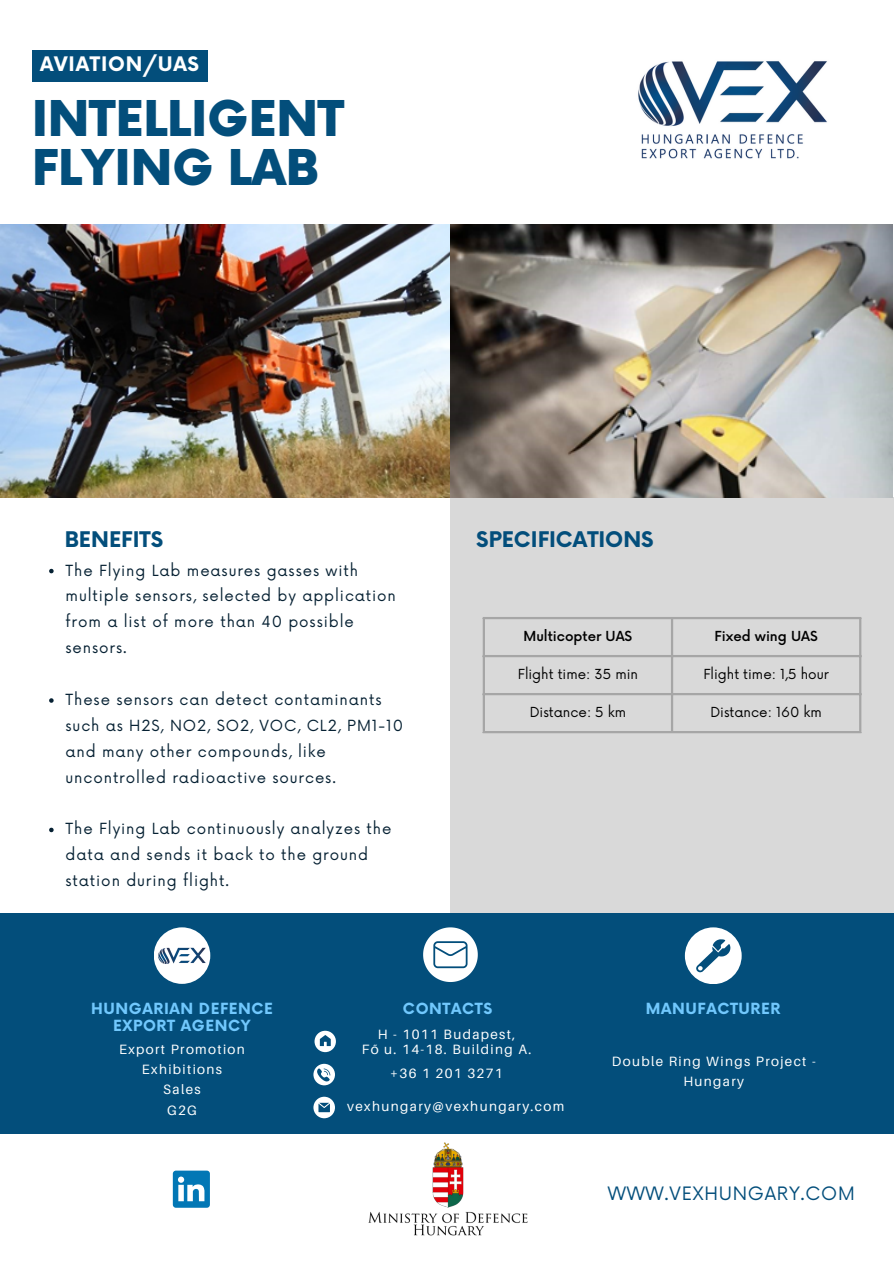
<style>
.page{position:relative;width:894px;height:1264px;background:#fff}
.page>*{position:absolute;margin:0;border:0;box-sizing:border-box;transform-origin:0 0}
.t1{font:900 48px "Now";color:#034e7b}
.t2{font:700 21px "Now";color:#034e7b}
.t3{font:700 19.5px "Now";letter-spacing:.04em;color:#fff}
.t4{font:18px "Now";letter-spacing:.04em;color:#034e7b}
.t5{font:15px/25.8px "Now";letter-spacing:.06em;color:#062133}
.t6{font:700 15px "Now";letter-spacing:.04em;color:#71c8fd}
.t7{font:13.5px/20.2px "Aileron";letter-spacing:.1em;color:#fff;text-align:center}
.t8{font:13.5px "Now";color:#000}
.t9{font:500 13.5px "Now";color:#000}
</style>
<div class="page">
<div style="left:450px;top:497px;width:443px;height:416px;background:#d9d9d9"></div>
<div style="left:0;top:913px;width:893px;height:220px;background:#034e7b"></div>
<div style="left:154px;top:927px;width:56px;height:56px;background:#fff;border-radius:50%"></div>
<img style="left:638px;top:61px;width:189px;height:98px">
<hr style="left:482px;top:619px;width:3px;height:112px;background:#a6a6a6">
<hr style="left:670px;top:619px;width:3px;height:112px;background:#a6a6a6">
<hr style="left:858px;top:619px;width:3px;height:112px;background:#a6a6a6">
<hr style="left:482px;top:617px;width:379px;height:2px;background:#a6a6a6">
<hr style="left:482px;top:655px;width:379px;height:2px;background:#a6a6a6">
<hr style="left:482px;top:693px;width:379px;height:2px;background:#a6a6a6">
<hr style="left:482px;top:731px;width:379px;height:2px;background:#a6a6a6">
<img style="left:349px;top:1133px;width:196px;height:103px">
<svg style="left:314px;top:1030px;width:22px;height:22px"></svg>
<svg style="left:313px;top:1096px;width:22px;height:22px"></svg>
<img style="left:158px;top:947px;width:48px;height:17px">
<svg style="left:173px;top:1170px;width:37px;height:37px"></svg>
<svg style="left:423px;top:927px;width:54px;height:55px"></svg>
<svg style="left:684px;top:927px;width:57px;height:56px"></svg>
<svg style="left:313px;top:1063px;width:22px;height:22px"></svg>
<img style="left:0;top:225px;width:892px;height:272px">
<svg style="left:49px;top:569px;width:5px;height:4px"></svg>
<svg style="left:49px;top:698px;width:5px;height:4px"></svg>
<svg style="left:49px;top:827px;width:5px;height:5px"></svg>
<div style="left:32px;top:50px;width:176px;height:31px;background:#034e7b"></div>
<p class="t3" style="left:40px;top:53px;width:161px">AVIATION/UAS</p>
<p class="t1" style="left:32px;top:93px;width:313px">INTELLIGENT</p>
<p class="t1" style="left:32px;top:141px;width:289px">FLYING LAB</p>
<p class="t2" style="left:65px;top:528px;width:100px">BENEFITS</p>
<p class="t5" style="left:66px;top:558px;width:332px">The Flying Lab measures gasses with multiple sensors, selected by application from a list of more than 40 possible sensors.</p>
<p class="t5" style="left:66px;top:687px;width:339px">These sensors can detect contaminants such as H2S, NO2, SO2, VOC, CL2, PM1-10 and many other compounds, like uncontrolled radioactive sources.</p>
<p class="t5" style="left:66px;top:817px;width:327px">The Flying Lab continuously analyzes the data and sends it back to the ground station during flight.</p>
<p class="t2" style="left:476px;top:528px;width:179px">SPECIFICATIONS</p>
<p class="t9" style="left:523px;top:628px;width:110px">Multicopter UAS</p>
<p class="t9" style="left:714px;top:628px;width:105px">Fixed wing UAS</p>
<p class="t8" style="left:517px;top:666px;width:122px">Flight time: 35 min</p>
<p class="t8" style="left:703px;top:666px;width:127px">Flight time: 1,5 hour</p>
<p class="t8" style="left:529px;top:704px;width:98px">Distance: 5 km</p>
<p class="t8" style="left:710px;top:704px;width:113px">Distance: 160 km</p>
<p class="t6" style="left:91px;top:1000px;width:183px">HUNGARIAN DEFENCE</p>
<p class="t6" style="left:113px;top:1017px;width:139px">EXPORT AGENCY</p>
<p class="t7" style="left:119px;top:1038px;width:127px">Export Promotion</p>
<p class="t7" style="left:142px;top:1058px;width:82px">Exhibitions</p>
<p class="t7" style="left:163px;top:1079px;width:39px">Sales</p>
<p class="t7" style="left:167px;top:1099px;width:31px">G2G</p>
<p class="t6" style="left:403px;top:1000px;width:91px">CONTACTS</p>
<p class="t7" style="left:377px;top:1023px;width:139px">H - 1011 Budapest,</p>
<p class="t7" style="left:361px;top:1039px;width:171px">Fő u. 14-18. Building A.</p>
<p class="t7" style="left:390px;top:1062px;width:114px">+36 1 201 3271</p>
<p class="t7" style="left:347px;top:1095px;width:218px">vexhungary@vexhungary.com</p>
<p class="t6" style="left:645px;top:1000px;width:136px">MANUFACTURER</p>
<p class="t7" style="left:611px;top:1050px;width:205px">Double Ring Wings Project -<br>Hungary</p>
<p class="t4" style="left:607px;top:1183px;width:248px">WWW.VEXHUNGARY.COM</p>
</div>
